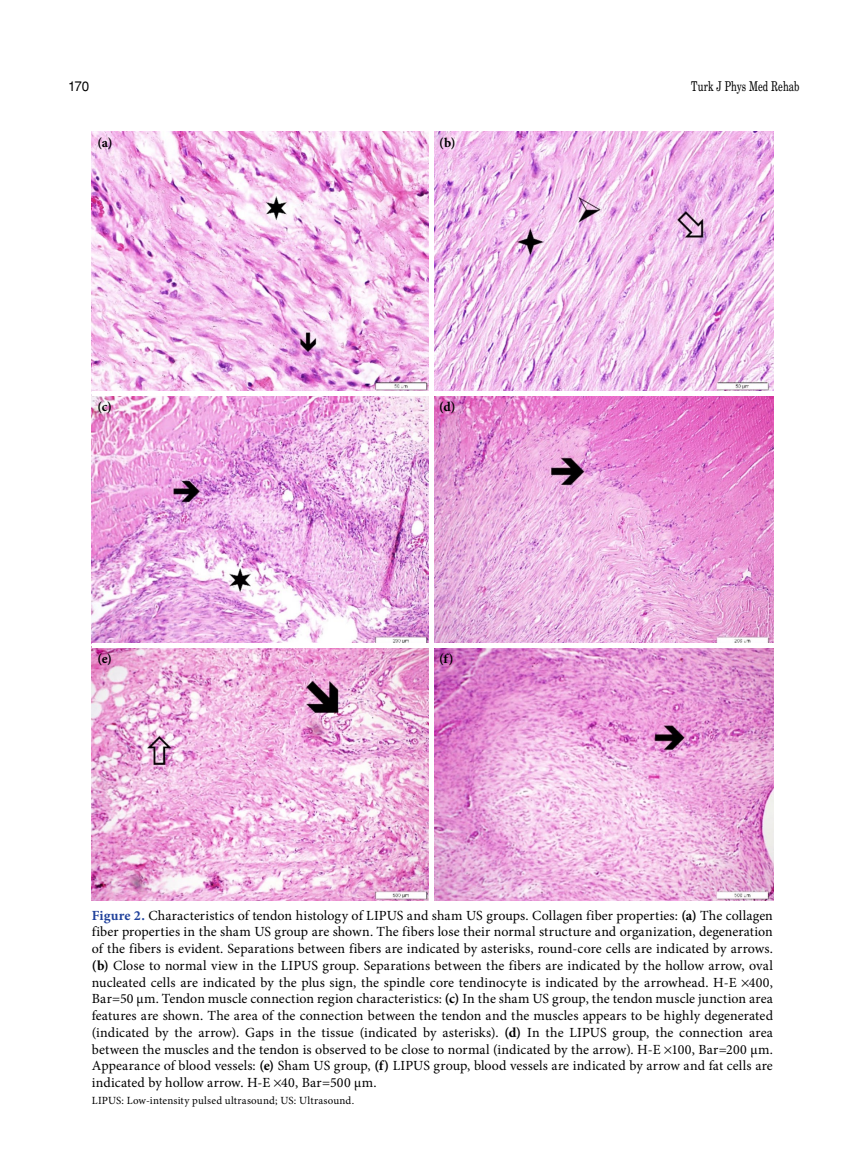
<style>
.page{position:relative;width:859px;height:1170px;background:#fff}
.page>*{position:absolute;margin:0;border:0;box-sizing:border-box;transform-origin:0 0}
.t1{font:13.95px/16.8px "Minion Pro";letter-spacing:.01em;color:#000;text-align:justify}
.t2{font:700 13.5px "Minion Pro";color:#000}
.t3{font:13.5px "Madison Tr";letter-spacing:.005em;color:#000}
.t4{font:13.5px "Helvetica Normal Tr";color:#000}
.t5{font:10.95px "Minion Pro";letter-spacing:.02em;color:#000}
.s1{font-weight:700;color:#20419b}
.s2{font-weight:700}
</style>
<div class="page">
<img style="left:92px;top:132px;width:681px;height:768px">
<div style="left:429px;top:131px;width:5px;height:770px;background:#fff"></div>
<hr style="left:92px;top:391px;width:684px;height:4px;background:#fff">
<hr style="left:92px;top:643px;width:684px;height:4px;background:#fff">
<p class="t4" style="left:68px;top:78px;width:23px">170</p>
<p class="t3" style="left:691px;top:78px;width:110px">Turk J Phys Med Rehab</p>
<p class="t2" style="left:98px;top:133px;width:16px">(a)</p>
<p class="t2" style="left:439px;top:133px;width:18px">(b)</p>
<p class="t2" style="left:98px;top:396px;width:16px">(c)</p>
<p class="t2" style="left:439px;top:396px;width:18px">(d)</p>
<p class="t2" style="left:98px;top:648px;width:16px">(e)</p>
<p class="t2" style="left:439px;top:648px;width:16px">(f)</p>
<p class="t1" style="left:92px;top:906px;width:683px"><span class="s1">Figure 2.</span> Characteristics of tendon histology of LIPUS and sham US groups. Collagen fiber properties: <span class="s2">(a)</span> The collagen fiber properties in the sham US group are shown. The fibers lose their normal structure and organization, degeneration of the fibers is evident. Separations between fibers are indicated by asterisks, round-core cells are indicated by arrows. <span class="s2">(b)</span> Close to normal view in the LIPUS group. Separations between the fibers are indicated by the hollow arrow, oval nucleated cells are indicated by the plus sign, the spindle core tendinocyte is indicated by the arrowhead. H-E 400, Bar=50 µm. Tendon muscle connection region characteristics: <span class="s2">(c)</span> In the sham US group, the tendon muscle junction area features are shown. The area of the connection between the tendon and the muscles appears to be highly degenerated (indicated by the arrow). Gaps in the tissue (indicated by asterisks). <span class="s2">(d)</span> In the LIPUS group, the connection area between the muscles and the tendon is observed to be close to normal (indicated by the arrow). H-E 100, Bar=200 µm.<br>Appearance of blood vessels: <span class="s2">(e)</span> Sham US group, <span class="s2">(f)</span> LIPUS group, blood vessels are indicated by arrow and fat cells are indicated by hollow arrow. H-E 40, Bar=500 µm.</p>
<p class="t5" style="left:92px;top:1093px;width:264px">LIPUS: Low-intensity pulsed ultrasound; US: Ultrasound.</p>
</div>
